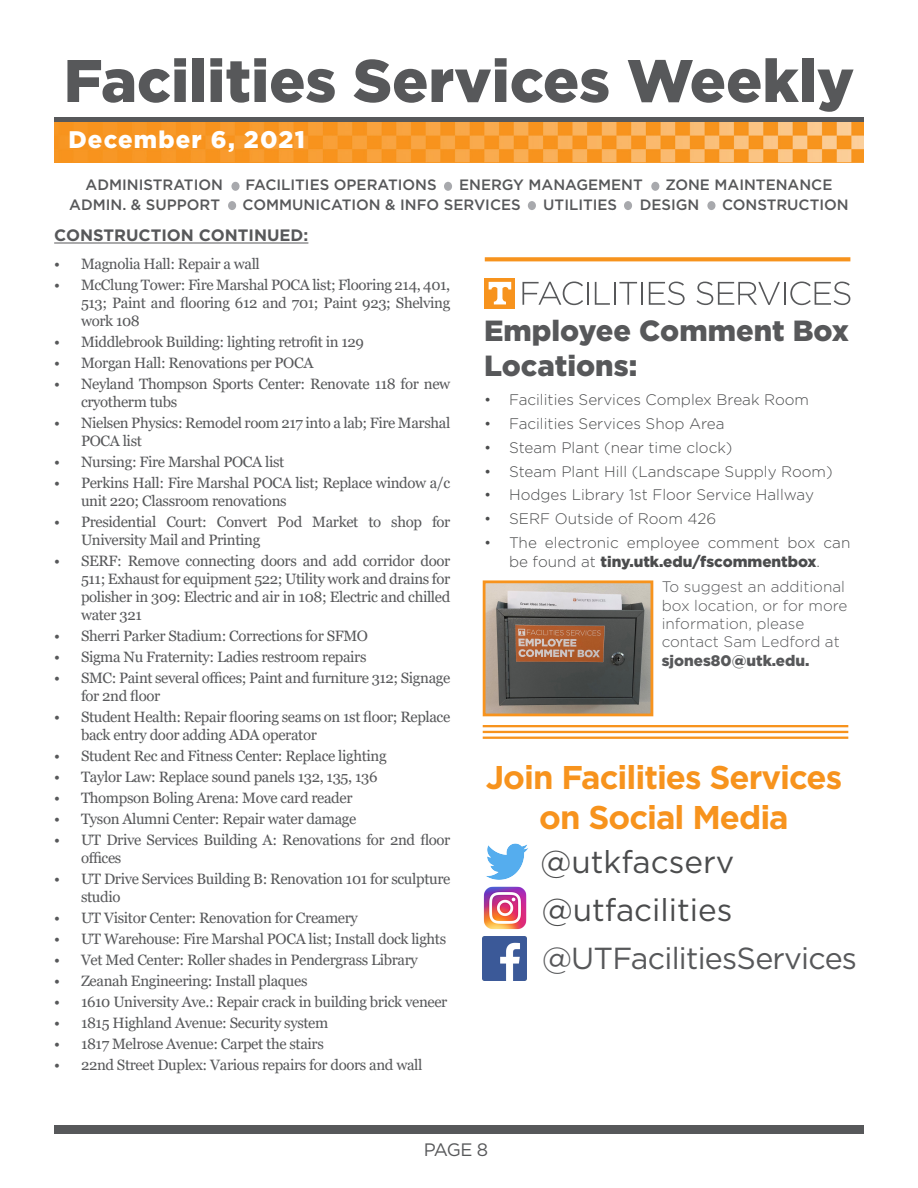
<style>
.page{position:relative;width:918px;height:1188px;background:#fff}
.page>*{position:absolute;margin:0;border:0;box-sizing:border-box;transform-origin:0 0}
.t1{font:900 60px "Gotham";color:#57585a}
.t2{font:700 32.85px/39.5px "Gotham";letter-spacing:-.03em;color:#f7931d;text-align:center}
.t3{font:31.5px "Gotham";color:#4b4c4d}
.t4{font:30.45px "Gotham";letter-spacing:-.025em;color:#57585a}
.t5{font:900 29.1px/35px "Gotham";color:#57585a}
.t6{font:900 24px "Gotham";letter-spacing:.05em;color:#fff}
.t7{font:18px "Gotham";color:#57585a}
.t8{font:700 16.5px "Gotham";color:#57585a}
.t9{font:300 15.3px/18.3px "Gotham";color:#4b4c4d;text-align:center}
.t10{font:300 15.3px/18.3px "Gotham";color:#57585a}
.t11{font:15px/18px "Georgia";letter-spacing:-.025em;color:#57585a}
.t12{font:500 15px "Gotham";color:#57585a}
.s1{font-weight:900}
</style>
<div class="page">
<div style="left:54px;top:1125px;width:810px;height:9px;background:#57585a"></div>
<div style="left:54px;top:117px;width:810px;height:6px;background:#57585a"></div>
<img style="left:54px;top:122px;width:810px;height:40px">
<div style="left:228px;top:201px;width:8px;height:9px;background:#a8a9ad;border-radius:50%"></div>
<div style="left:528px;top:201px;width:8px;height:9px;background:#a8a9ad;border-radius:50%"></div>
<div style="left:444px;top:182px;width:8px;height:9px;background:#a8a9ad;border-radius:50%"></div>
<div style="left:624px;top:201px;width:8px;height:9px;background:#a8a9ad;border-radius:50%"></div>
<div style="left:231px;top:182px;width:9px;height:9px;background:#a8a9ad;border-radius:50%"></div>
<div style="left:707px;top:201px;width:8px;height:9px;background:#a8a9ad;border-radius:50%"></div>
<div style="left:651px;top:182px;width:8px;height:9px;background:#a8a9ad;border-radius:50%"></div>
<hr style="left:54px;top:243px;width:254px;height:1px;background:#57585a">
<svg style="left:485px;top:257px;width:365px;height:4px"></svg>
<svg style="left:485px;top:278px;width:30px;height:30px"></svg>
<svg style="left:489px;top:282px;width:22px;height:22px"></svg>
<svg style="left:522px;top:282px;width:61px;height:23px"></svg>
<hr style="left:587px;top:282px;width:2px;height:23px;background:#57585a">
<svg style="left:595px;top:282px;width:15px;height:23px"></svg>
<hr style="left:614px;top:282px;width:2px;height:23px;background:#57585a">
<svg style="left:619px;top:282px;width:18px;height:23px"></svg>
<hr style="left:641px;top:282px;width:2px;height:23px;background:#57585a">
<svg style="left:649px;top:282px;width:36px;height:23px"></svg>
<svg style="left:697px;top:282px;width:153px;height:23px"></svg>
<img style="left:487px;top:584px;width:162px;height:128px">
<div style="left:483px;top:580px;width:170px;height:136px;border:3px solid #f7931d"></div>
<hr style="left:483px;top:725px;width:365px;height:2px;background:#f7931d">
<hr style="left:483px;top:731px;width:365px;height:2px;background:#f7931d">
<hr style="left:483px;top:737px;width:365px;height:2px;background:#f7931d">
<img style="left:486px;top:844px;width:42px;height:36px">
<img style="left:483px;top:886px;width:43px;height:43px">
<img style="left:483px;top:937px;width:43px;height:43px">
<p class="t1" style="left:64px;top:39px;width:792px">Facilities Services Weekly</p>
<p class="t6" style="left:68px;top:123px;width:238px">December 6, 2021</p>
<p class="t12" style="left:86px;top:175px;width:139px">ADMINISTRATION</p>
<p class="t12" style="left:246px;top:175px;width:193px">FACILITIES OPERATIONS</p>
<p class="t12" style="left:459px;top:175px;width:185px">ENERGY MANAGEMENT</p>
<p class="t12" style="left:665px;top:175px;width:169px">ZONE MAINTENANCE</p>
<p class="t12" style="left:69px;top:195px;width:152px">ADMIN. &amp; SUPPORT</p>
<p class="t12" style="left:243px;top:195px;width:280px">COMMUNICATION &amp; INFO SERVICES</p>
<p class="t12" style="left:543px;top:195px;width:75px">UTILITIES</p>
<p class="t12" style="left:640px;top:195px;width:61px">DESIGN</p>
<p class="t12" style="left:722px;top:195px;width:128px">CONSTRUCTION</p>
<p class="t8" style="left:54px;top:225px;width:256px">CONSTRUCTION CONTINUED:</p>
<p class="t11" style="left:54px;top:255px;width:207px">• Magnolia Hall: Repair a wall</p>
<p class="t11" style="left:81px;top:276px;width:371px;text-align:justify;text-indent:-27px">• McClung Tower: Fire Marshal POCA list; Flooring 214, 401, 513; Paint and flooring 612 and 701; Paint 923; Shelving work 108</p>
<p class="t11" style="left:54px;top:333px;width:312px">• Middlebrook Building: lighting retrofit in 129</p>
<p class="t11" style="left:54px;top:354px;width:261px">• Morgan Hall: Renovations per POCA</p>
<p class="t11" style="left:81px;top:375px;width:371px;text-indent:-27px">• Neyland Thompson Sports Center: Renovate 118 for new cryotherm tubs</p>
<p class="t11" style="left:81px;top:414px;width:371px;text-indent:-27px">• Nielsen Physics: Remodel room 217 into a lab; Fire Marshal<br>POCA list</p>
<p class="t11" style="left:54px;top:453px;width:232px">• Nursing: Fire Marshal POCA list</p>
<p class="t11" style="left:81px;top:474px;width:371px;text-indent:-27px">• Perkins Hall: Fire Marshal POCA list; Replace window a/c unit 220; Classroom renovations</p>
<p class="t11" style="left:81px;top:513px;width:371px;text-indent:-27px">• Presidential Court: Convert Pod Market to shop for<br>University Mail and Printing</p>
<p class="t11" style="left:81px;top:552px;width:371px;text-align:justify;text-indent:-27px">• SERF: Remove connecting doors and add corridor door 511; Exhaust for equipment 522; Utility work and drains for polisher in 309: Electric and air in 108; Electric and chilled water 321</p>
<p class="t11" style="left:54px;top:627px;width:316px">• Sherri Parker Stadium: Corrections for SFMO</p>
<p class="t11" style="left:54px;top:648px;width:314px">• Sigma Nu Fraternity: Ladies restroom repairs</p>
<p class="t11" style="left:81px;top:669px;width:371px;text-indent:-27px">• SMC: Paint several offices; Paint and furniture 312; Signage for 2nd floor</p>
<p class="t11" style="left:81px;top:708px;width:371px;text-indent:-27px">• Student Health: Repair flooring seams on 1st floor; Replace back entry door adding ADA operator</p>
<p class="t11" style="left:54px;top:747px;width:334px">• Student Rec and Fitness Center: Replace lighting</p>
<p class="t11" style="left:54px;top:768px;width:325px">• Taylor Law: Replace sound panels 132, 135, 136</p>
<p class="t11" style="left:54px;top:789px;width:300px">• Thompson Boling Arena: Move card reader</p>
<p class="t11" style="left:54px;top:810px;width:304px">• Tyson Alumni Center: Repair water damage</p>
<p class="t11" style="left:81px;top:831px;width:371px;text-indent:-27px">• UT Drive Services Building A: Renovations for 2nd floor offices</p>
<p class="t11" style="left:81px;top:870px;width:371px;text-indent:-27px">• UT Drive Services Building B: Renovation 101 for sculpture studio</p>
<p class="t11" style="left:54px;top:909px;width:305px">• UT Visitor Center: Renovation for Creamery</p>
<p class="t11" style="left:54px;top:930px;width:394px">• UT Warehouse: Fire Marshal POCA list; Install dock lights</p>
<p class="t11" style="left:54px;top:951px;width:365px">• Vet Med Center: Roller shades in Pendergrass Library</p>
<p class="t11" style="left:54px;top:972px;width:255px">• Zeanah Engineering: Install plaques</p>
<p class="t11" style="left:54px;top:993px;width:395px">• 1610 University Ave.: Repair crack in building brick veneer</p>
<p class="t11" style="left:54px;top:1014px;width:276px">• 1815 Highland Avenue: Security system</p>
<p class="t11" style="left:54px;top:1035px;width:271px">• 1817 Melrose Avenue: Carpet the stairs</p>
<p class="t11" style="left:54px;top:1056px;width:370px">• 22nd Street Duplex: Various repairs for doors and wall</p>
<p class="t5" style="left:484px;top:313px;width:366px">Employee Comment Box<br>Locations:</p>
<p class="t9" style="left:484px;top:390px;width:326px">• Facilities Services Complex Break Room</p>
<p class="t9" style="left:484px;top:414px;width:242px">• Facilities Services Shop Area</p>
<p class="t9" style="left:484px;top:438px;width:250px">• Steam Plant (near time clock)</p>
<p class="t9" style="left:484px;top:462px;width:350px">• Steam Plant Hill (Landscape Supply Room)</p>
<p class="t9" style="left:484px;top:486px;width:331px">• Hodges Library 1st Floor Service Hallway</p>
<p class="t9" style="left:484px;top:509px;width:234px">• SERF Outside of Room 426</p>
<p class="t9" style="left:484px;top:533px;width:368px">• The electronic employee comment box can be found at <span class="s1">tiny.utk.edu/fscommentbox</span>.</p>
<p class="t10" style="left:662px;top:577px;width:187px">To suggest an additional box location, or for more information, please contact Sam Ledford at <span class="s1">sjones80@utk.edu.</span></p>
<p class="t2" style="left:486px;top:758px;width:358px">Join Facilities Services on Social Media</p>
<p class="t3" style="left:540px;top:841px;width:195px">@utkfacserv</p>
<p class="t3" style="left:542px;top:890px;width:192px">@utfacilities</p>
<p class="t4" style="left:542px;top:939px;width:316px">@UTFacilitiesServices</p>
<p class="t7" style="left:424px;top:1138px;width:66px">PAGE 8</p>
</div>
